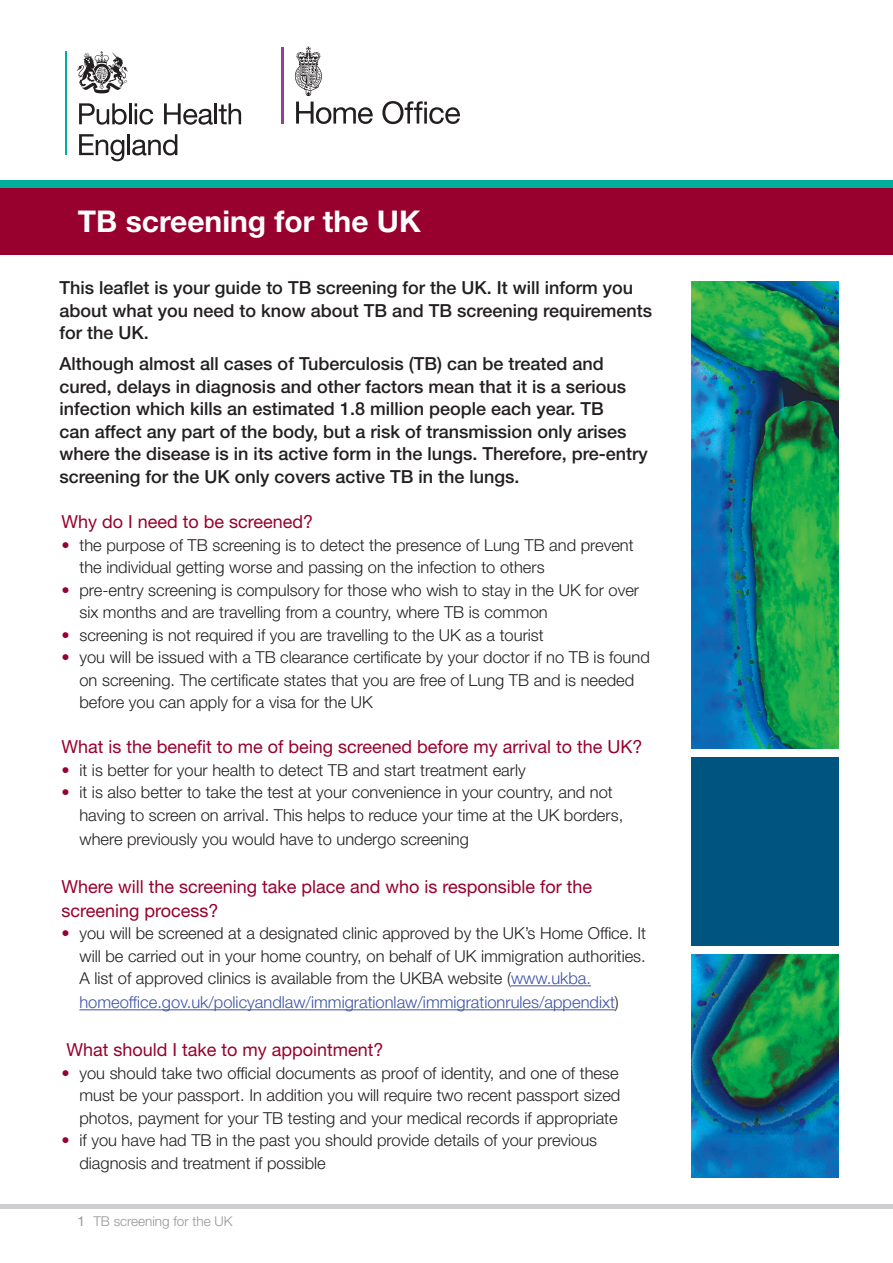
<style>
.page{position:relative;width:893px;height:1263px;background:#fff}
.page>*{position:absolute;margin:0;border:0;box-sizing:border-box;transform-origin:0 0}
.t1{font:700 30px "Helvetica Neue LT Std";color:#fff}
.t2{font:500 18px/22.5px "Helvetica Neue LT Std";color:#231f20}
.t3{font:18px/24px "Helvetica Neue LT Std";color:#98012d}
.t4{font:300 16.5px/22.5px "Helvetica Neue LT Std";color:#231f20}
.t5{font:300 16.5px "Helvetica Neue LT Std";color:#3d54a4}
.t6{font:300 13.5px "Helvetica Neue LT Std";color:#939598}
.s1{color:#98012d}
.s2{color:#3d54a4}
.s3{color:#231f20}
.s4{font-weight:400}
</style>
<div class="page">
<div style="left:0;top:185px;width:893px;height:70px;background:#98012d"></div>
<div style="left:0;top:180px;width:893px;height:8px;background:#00ae9e"></div>
<hr style="left:65px;top:51px;width:2px;height:104px;background:#00ae9e">
<svg style="left:79px;top:103px;width:48px;height:22px"></svg>
<hr style="left:129px;top:103px;width:3px;height:21px;background:#231f20">
<svg style="left:135px;top:103px;width:18px;height:22px"></svg>
<svg style="left:164px;top:103px;width:49px;height:22px"></svg>
<hr style="left:215px;top:103px;width:2px;height:21px;background:#231f20">
<svg style="left:219px;top:103px;width:22px;height:21px"></svg>
<svg style="left:79px;top:134px;width:45px;height:27px"></svg>
<hr style="left:127px;top:134px;width:3px;height:21px;background:#231f20">
<svg style="left:132px;top:134px;width:45px;height:21px"></svg>
<svg style="left:77px;top:51px;width:51px;height:42px"></svg>
<div style="left:0;top:1204px;width:893px;height:5px;background:#ceced0"></div>
<svg style="left:296px;top:102px;width:77px;height:22px"></svg>
<svg style="left:382px;top:101px;width:78px;height:23px"></svg>
<svg style="left:295px;top:47px;width:27px;height:49px"></svg>
<hr style="left:282px;top:47px;width:2px;height:77px;background:#8f4198">
<hr style="left:511px;top:985px;width:80px;height:1px;background:#3d54a4">
<hr style="left:79px;top:1009px;width:536px;height:1px;background:#3d54a4">
<img style="left:691px;top:281px;width:148px;height:467px">
<img style="left:691px;top:955px;width:148px;height:223px">
<div style="left:691px;top:757px;width:148px;height:189px;background:#005480"></div>
<h1 class="t1" style="left:78px;top:203px;width:344px">TB screening for the UK</h1>
<p class="t2" style="left:60px;top:276px;width:594px">This leaflet is your guide to TB screening for the UK. It will inform you about what you need to know about TB and TB screening requirements for the UK.</p>
<p class="t2" style="left:60px;top:352px;width:590px">Although almost all cases of Tuberculosis (TB) can be treated and cured, delays in diagnosis and other factors mean that it is a serious infection which kills an estimated 1.8 million people each year. TB<br>can affect any part of the body, but a risk of transmission only arises where the disease is in its active form in the lungs. Therefore, pre-entry screening for the UK only covers active TB in the lungs.</p>
<p class="t3" style="left:61px;top:509px;width:253px">Why do I need to be screened?</p>
<p class="t4" style="left:79px;top:533px;width:556px;text-indent:-18px"><span class="s1">•</span> the purpose of TB screening is to detect the presence of Lung TB and prevent the individual getting worse and passing on the infection to others</p>
<p class="t4" style="left:79px;top:578px;width:561px;text-indent:-18px"><span class="s1">•</span> pre-entry screening is compulsory for those who wish to stay in the UK for over six months and are travelling from a country, where TB is common</p>
<p class="t4" style="left:61px;top:623px;width:484px"><span class="s1">•</span> screening is not required if you are travelling to the UK as a tourist</p>
<p class="t4" style="left:79px;top:646px;width:572px;text-indent:-18px"><span class="s1">•</span> you will be issued with a TB clearance certificate by your doctor if no TB is found on screening. The certificate states that you are free of Lung TB and is needed before you can apply for a visa for the UK</p>
<p class="t3" style="left:61px;top:734px;width:583px">What is the benefit to me of being screened before my arrival to the UK?</p>
<p class="t4" style="left:61px;top:758px;width:466px"><span class="s1">•</span> it is better for your health to detect TB and start treatment early</p>
<p class="t4" style="left:79px;top:781px;width:545px;text-indent:-18px"><span class="s1">•</span> it is also better to take the test at your convenience in your country, and not having to screen on arrival. This helps to reduce your time at the UK borders,</p>
<p class="t4" style="left:79px;top:827px;width:391px">where previously you would have to undergo screening</p>
<p class="t3" style="left:61px;top:874px;width:532px">Where will the screening take place and who is responsible for the screening process?</p>
<p class="t4" style="left:79px;top:922px;width:568px;text-align:justify;text-indent:-18px"><span class="s1">•</span> you will be screened at a designated clinic approved by the UK’s Home Office. It will be carried out in your home country, on behalf of UK immigration authorities.<br>A list of approved clinics is available from the UKBA website (<span class="s2">www.ukba.</span></p>
<p class="t5" style="left:79px;top:992px;width:541px">homeoffice.gov.uk/policyandlaw/immigrationlaw/immigrationrules/appendixt<span class="s3">)</span></p>
<p class="t3" style="left:66px;top:1037px;width:319px">What should I take to my appointment?</p>
<p class="t4" style="left:79px;top:1061px;width:542px;text-align:justify;text-indent:-18px"><span class="s1">•</span> you should take two official documents as proof of identity, and one of these must be your passport. In addition you will require two recent passport sized photos, payment for your TB testing and your medical records if appropriate</p>
<p class="t4" style="left:79px;top:1129px;width:519px;text-indent:-18px"><span class="s1">•</span> if you have had TB in the past you should provide details of your previous diagnosis and treatment if possible</p>
<p class="t6" style="left:78px;top:1213px;width:156px"><span class="s4">1</span> TB screening for the UK</p>
</div>
